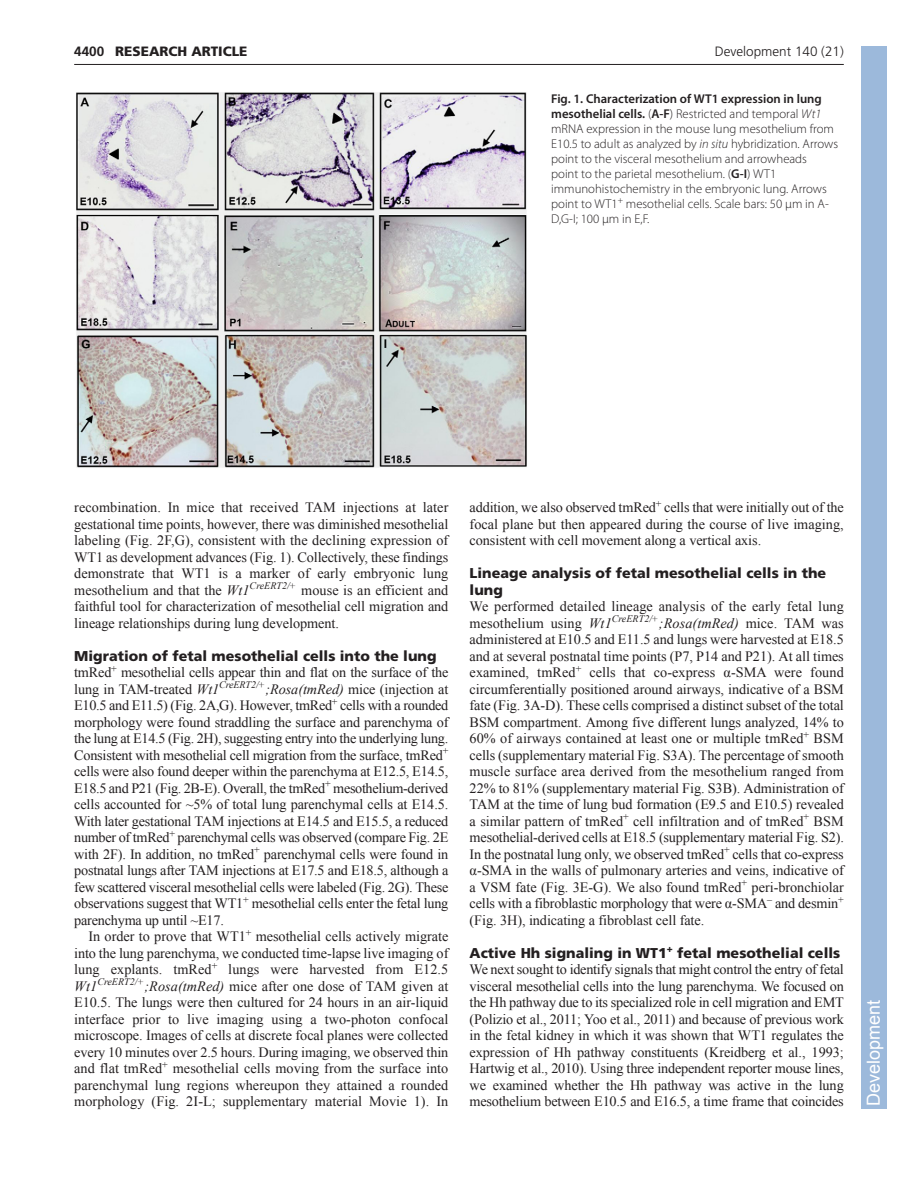
<style>
.page{position:relative;width:918px;height:1188px;background:#fff}
.page>*{position:absolute;margin:0;border:0;box-sizing:border-box;transform-origin:0 0}
.t1{font:18px "Arial";color:#fff}
.t2{font:14.25px/16.5px "Times New Roman";letter-spacing:-.005em;color:#231f20;text-align:justify}
.t3{font:900 14.25px/16.5px "Frutiger LT Std";color:#231f20}
.t4{font:300 13.5px "Frutiger";color:#231f20}
.t5{font:900 13.5px "Frutiger LT Std";color:#231f20}
.t6{font:700 13.5px "Frutiger LT Std";color:#231f20}
.t7{font:300 12.75px/15px "Myriad Pro";color:#231f20}
.s1{font-weight:600}
.s2{font-style:italic}
</style>
<div class="page">
<hr style="left:74px;top:64px;width:770px;height:1px;background:#231f20">
<img style="left:76px;top:92px;width:451px;height:376px">
<div style="left:861px;top:46px;width:25px;height:1063px;background:#9cb9db"></div>
<p class="t6" style="left:74px;top:46px;width:32px">4400</p>
<p class="t5" style="left:115px;top:45px;width:134px">RESEARCH ARTICLE</p>
<p class="t4" style="left:715px;top:46px;width:131px">Development 140 (21)</p>
<p class="t7" style="left:551px;top:92px;width:289px"><span class="s1">Fig. 1. Characterization of WT1 expression in lung mesothelial cells.</span> (<span class="s1">A-F</span>) Restricted and temporal <span class="s2">Wt1 </span>mRNA expression in the mouse lung mesothelium from E10.5 to adult as analyzed by <span class="s2">in situ</span> hybridization. Arrows point to the visceral mesothelium and arrowheads<br>point to the parietal mesothelium. (<span class="s1">G-I</span>) WT1 immunohistochemistry in the embryonic lung. Arrows point to WT1<sup>+</sup> mesothelial cells. Scale bars: 50 μm in A-D,G-I; 100 μm in E,F.</p>
<p class="t2" style="left:74px;top:499px;width:376px">recombination. In mice that received TAM injections at later gestational time points, however, there was diminished mesothelial labeling (Fig. 2F,G), consistent with the declining expression of WT1 as development advances (Fig. 1). Collectively, these findings demonstrate that WT1 is a marker of early embryonic lung mesothelium and that the <span class="s2">Wt1</span><sup>CreERT2/+</sup> mouse is an efficient and faithful tool for characterization of mesothelial cell migration and lineage relationships during lung development.</p>
<p class="t3" style="left:74px;top:648px;width:364px">Migration of fetal mesothelial cells into the lung</p>
<p class="t2" style="left:74px;top:664px;width:376px">tmRed<sup>+</sup> mesothelial cells appear thin and flat on the surface of the lung in TAM-treated <span class="s2">Wt1</span><sup>CreERT2/+</sup><span class="s2">;Rosa(tmRed)</span> mice (injection at E10.5 and E11.5) (Fig. 2A,G). However, tmRed<sup>+</sup> cells with a rounded morphology were found straddling the surface and parenchyma of the lung at E14.5 (Fig. 2H), suggesting entry into the underlying lung.<br>Consistent with mesothelial cell migration from the surface, tmRed<sup>+ </sup>cells were also found deeper within the parenchyma at E12.5, E14.5, E18.5 and P21 (Fig. 2B-E). Overall, the tmRed<sup>+</sup> mesothelium-derived cells accounted for ~5% of total lung parenchymal cells at E14.5.<br>With later gestational TAM injections at E14.5 and E15.5, a reduced number of tmRed<sup>+</sup> parenchymal cells was observed (compare Fig. 2E with 2F). In addition, no tmRed<sup>+</sup> parenchymal cells were found in postnatal lungs after TAM injections at E17.5 and E18.5, although a few scattered visceral mesothelial cells were labeled (Fig. 2G). These observations suggest that WT1<sup>+</sup> mesothelial cells enter the fetal lung parenchyma up until ~E17.</p>
<p class="t2" style="left:74px;top:928px;width:376px;text-indent:14px">In order to prove that WT1<sup>+</sup> mesothelial cells actively migrate into the lung parenchyma, we conducted time-lapse live imaging of lung explants. tmRed<sup>+</sup> lungs were harvested from E12.5<br><span class="s2">Wt1</span><sup>CreERT2/+</sup><span class="s2">;Rosa(tmRed)</span> mice after one dose of TAM given at E10.5. The lungs were then cultured for 24 hours in an air-liquid interface prior to live imaging using a two-photon confocal microscope. Images of cells at discrete focal planes were collected every 10 minutes over 2.5 hours. During imaging, we observed thin and flat tmRed<sup>+</sup> mesothelial cells moving from the surface into parenchymal lung regions whereupon they attained a rounded morphology (Fig. 2I-L; supplementary material Movie 1). In</p>
<p class="t2" style="left:470px;top:499px;width:376px">addition, we also observed tmRed<sup>+</sup> cells that were initially out of the focal plane but then appeared during the course of live imaging, consistent with cell movement along a vertical axis.</p>
<p class="t3" style="left:470px;top:566px;width:358px">Lineage analysis of fetal mesothelial cells in the lung</p>
<p class="t2" style="left:470px;top:598px;width:376px">We performed detailed lineage analysis of the early fetal lung mesothelium using <span class="s2">Wt1</span><sup>CreERT2/+</sup><span class="s2">;Rosa(tmRed)</span> mice. TAM was administered at E10.5 and E11.5 and lungs were harvested at E18.5 and at several postnatal time points (P7, P14 and P21). At all times examined, tmRed<sup>+</sup> cells that co-express α-SMA were found circumferentially positioned around airways, indicative of a BSM fate (Fig. 3A-D). These cells comprised a distinct subset of the total BSM compartment. Among five different lungs analyzed, 14% to 60% of airways contained at least one or multiple tmRed<sup>+</sup> BSM cells (supplementary material Fig. S3A). The percentage of smooth muscle surface area derived from the mesothelium ranged from 22% to 81% (supplementary material Fig. S3B). Administration of TAM at the time of lung bud formation (E9.5 and E10.5) revealed a similar pattern of tmRed<sup>+</sup> cell infiltration and of tmRed<sup>+</sup> BSM mesothelial-derived cells at E18.5 (supplementary material Fig. S2).<br>In the postnatal lung only, we observed tmRed<sup>+</sup> cells that co-express α-SMA in the walls of pulmonary arteries and veins, indicative of a VSM fate (Fig. 3E-G). We also found tmRed<sup>+</sup> peri-bronchiolar cells with a fibroblastic morphology that were α-SMA<sup>–</sup> and desmin<sup>+ </sup>(Fig. 3H), indicating a fibroblast cell fate.</p>
<p class="t3" style="left:470px;top:945px;width:372px">Active Hh signaling in WT1<sup>+</sup> fetal mesothelial cells</p>
<p class="t2" style="left:470px;top:961px;width:376px">We next sought to identify signals that might control the entry of fetal visceral mesothelial cells into the lung parenchyma. We focused on the Hh pathway due to its specialized role in cell migration and EMT (Polizio et al., 2011; Yoo et al., 2011) and because of previous work in the fetal kidney in which it was shown that WT1 regulates the expression of Hh pathway constituents (Kreidberg et al., 1993; Hartwig et al., 2010). Using three independent reporter mouse lines, we examined whether the Hh pathway was active in the lung mesothelium between E10.5 and E16.5, a time frame that coincides</p>
<p class="t1" style="left:862px;top:1106px;width:108px;rotate:-90deg">Development</p>
</div>
